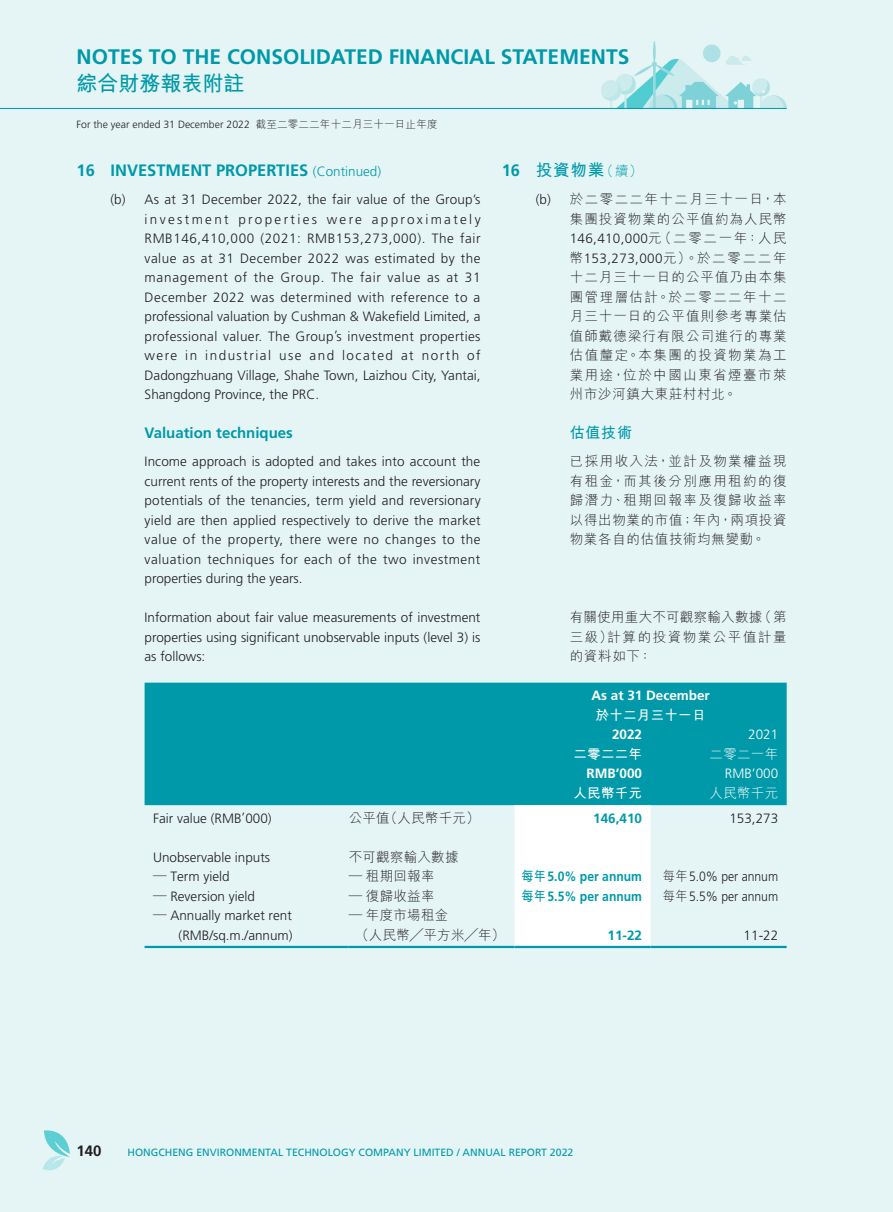
<style>
.page{position:relative;width:893px;height:1212px;background:#e5f5f6}
.page>*{position:absolute;margin:0;border:0;box-sizing:border-box;transform-origin:0 0}
.t1{font:700 21px "Frutiger LT Std";color:#0099a9}
.t2{font:700 21px "M Hei HK";color:#0099a9}
.t3{font:700 16.5px "Frutiger LT Std";color:#0099a9}
.t4{font:700 16.5px "M Hei HK";color:#0099a9}
.t5{font:700 15px "Frutiger LT Std";color:#0099a9}
.t6{font:700 15px "M Hei HK";color:#0099a9}
.t7{font:700 15px "Frutiger LT Std";color:#231f20}
.t8{font:300 13.5px/19.5px "Frutiger LT Std";color:#231f20;text-align:justify}
.t9{font:300 13.5px/19.5px "M Hei HK";letter-spacing:.075em;color:#231f20;text-align:justify}
.t10{font:300 13.5px/19.5px "Frutiger LT Std";letter-spacing:.025em;color:#231f20}
.t11{font:300 13.5px/19.5px "M Hei HK";letter-spacing:.02em;color:#231f20}
.t12{font:700 13.5px "Frutiger LT Std";color:#0099a9;scale:.9 1}
.t13{font:300 13.5px "Frutiger LT Std";color:#231f20;scale:.9 1}
.t14{font:700 13.5px "Frutiger LT Std";color:#fff}
.t15{font:700 13.5px "M Hei HK";letter-spacing:.02em;color:#fff}
.t16{font:700 13.5px "Frutiger LT Std";color:#0099a9}
.t17{font:300 13.5px "Frutiger LT Std";color:#fff}
.t18{font:300 13.5px "M Hei HK";letter-spacing:.02em;color:#fff}
.t19{font:10.5px "Frutiger LT Std";color:#0099a9}
.t20{font:300 10.5px "Frutiger LT Std";color:#231f20}
.s1{font-family:"M Hei HK"}
.s2{font-family:"Frutiger LT Std"}
.s3{font-weight:300;font-size:13.5px}
</style>
<div class="page">
<img style="left:601px;top:41px;width:186px;height:67px">
<hr style="left:0;top:108px;width:787px;height:1px;background:#0099a9">
<svg style="left:43px;top:1130px;width:27px;height:41px"></svg>
<div style="left:145px;top:683px;width:642px;height:122px;background:#0099a9"></div>
<div style="left:514px;top:805px;width:137px;height:141px;background:#fff"></div>
<hr style="left:145px;top:946px;width:204px;height:2px;background:#0099a9">
<hr style="left:349px;top:946px;width:165px;height:2px;background:#0099a9">
<hr style="left:514px;top:946px;width:137px;height:2px;background:#0099a9">
<hr style="left:651px;top:946px;width:136px;height:2px;background:#0099a9">
<h1 class="t1" style="left:77px;top:45px;width:554px">NOTES TO THE CONSOLIDATED FINANCIAL STATEMENTS</h1>
<h1 class="t2" style="left:77px;top:68px;width:169px">綜合財務報表附註</h1>
<p class="t20" style="left:77px;top:119px;width:362px">For the year ended 31 December 2022 <span class="s1">截至二零二二年十二月三十一日止年度</span></p>
<p class="t4" style="left:502px;top:158px;width:142px"><span class="s2">16</span> 投資物業<span class="s3">（續）</span></p>
<p class="t9" style="left:536px;top:189px;width:252px;text-align:right"><span class="s2">(b)</span> 於二零二二年十二月三十一日，本集團投資物業的公平值約為人民幣</p>
<p class="t10" style="left:570px;top:229px;width:218px">146,410,000<span class="s1">元（二零二一年：人民幣</span>153,273,000<span class="s1">元）。於二零二二年</span></p>
<p class="t9" style="left:570px;top:267px;width:218px">十二月三十一日的公平值乃由本集團管理層估計。於二零二二年十二月三十一日的公平值則參考專業估值師戴德梁行有限公司進行的專業估值釐定。本集團的投資物業為工業用途，位於中國山東省煙臺市萊州市沙河鎮大東莊村村北。</p>
<p class="t6" style="left:570px;top:422px;width:64px">估值技術</p>
<p class="t9" style="left:570px;top:451px;width:218px">已採用收入法，並計及物業權益現有租金，而其後分別應用租約的復歸潛力、租期回報率及復歸收益率以得出物業的市值；年內，兩項投資物業各自的估值技術均無變動。</p>
<p class="t3" style="left:77px;top:161px;width:306px">16 INVESTMENT PROPERTIES <span class="s3">(Continued)</span></p>
<p class="t8" style="left:145px;top:190px;width:338px;text-indent:-34px">(b) As at 31 December 2022, the fair value of the Group’s investment properties were approximately RMB146,410,000 (2021: RMB153,273,000). The fair value as at 31 December 2022 was estimated by the management of the Group. The fair value as at 31<br>December 2022 was determined with reference to a professional valuation by Cushman &amp; Wakefield Limited, a professional valuer. The Group’s investment properties were in industrial use and located at north of Dadongzhuang Village, Shahe Town, Laizhou City, Yantai, Shangdong Province, the PRC.</p>
<p class="t5" style="left:145px;top:424px;width:150px">Valuation techniques</p>
<p class="t8" style="left:145px;top:452px;width:338px">Income approach is adopted and takes into account the current rents of the property interests and the reversionary potentials of the tenancies, term yield and reversionary yield are then applied respectively to derive the market value of the property, there were no changes to the valuation techniques for each of the two investment properties during the years.</p>
<p class="t8" style="left:145px;top:608px;width:337px">Information about fair value measurements of investment properties using significant unobservable inputs (level 3) is as follows:</p>
<p class="t9" style="left:570px;top:607px;width:218px">有關使用重大不可觀察輸入數據（第三級）計算的投資物業公平值計量的資料如下：</p>
<p class="t14" style="left:591px;top:688px;width:120px">As at 31 December</p>
<p class="t15" style="left:596px;top:705px;width:111px">於十二月三十一日</p>
<p class="t14" style="left:612px;top:727px;width:32px">2022</p>
<p class="t17" style="left:748px;top:727px;width:32px">2021</p>
<p class="t15" style="left:573px;top:744px;width:70px">二零二二年</p>
<p class="t18" style="left:710px;top:747px;width:70px">二零二一年</p>
<p class="t14" style="left:587px;top:766px;width:57px">RMB’000</p>
<p class="t17" style="left:725px;top:766px;width:55px">RMB’000</p>
<p class="t15" style="left:573px;top:783px;width:70px">人民幣千元</p>
<p class="t18" style="left:710px;top:786px;width:70px">人民幣千元</p>
<p class="t8" style="left:153px;top:809px;width:120px">Fair value (RMB’000)</p>
<p class="t11" style="left:349px;top:808px;width:132px">公平值（人民幣千元）</p>
<p class="t16" style="left:593px;top:810px;width:50px">146,410</p>
<p class="t8" style="left:729px;top:809px;width:50px">153,273</p>
<p class="t8" style="left:153px;top:848px;width:119px">Unobservable inputs</p>
<p class="t11" style="left:349px;top:847px;width:111px">不可觀察輸入數據</p>
<p class="t8" style="left:153px;top:867px;width:78px"><span class="s1">—</span> Term yield</p>
<p class="t9" style="left:349px;top:866px;width:87px">— 租期回報率</p>
<p class="t12" style="left:521px;top:869px;width:135px"><span class="s1">每年</span>5.0% per annum</p>
<p class="t13" style="left:663px;top:869px;width:129px"><span class="s1">每年</span>5.0% per annum</p>
<p class="t8" style="left:153px;top:887px;width:104px"><span class="s1">—</span> Reversion yield</p>
<p class="t9" style="left:349px;top:886px;width:87px">— 復歸收益率</p>
<p class="t12" style="left:521px;top:888px;width:135px"><span class="s1">每年</span>5.5% per annum</p>
<p class="t13" style="left:663px;top:889px;width:129px"><span class="s1">每年</span>5.5% per annum</p>
<p class="t8" style="left:153px;top:906px;width:141px;text-align:right"><span class="s1">—</span> Annually market rent (RMB/sq.m./annum)</p>
<p class="t11" style="left:355px;top:905px;width:151px;text-indent:-7px">— 年度市場租金<br>（人民幣╱平方米╱年）</p>
<p class="t16" style="left:608px;top:927px;width:36px">11-22</p>
<p class="t8" style="left:744px;top:926px;width:36px">11-22</p>
<p class="t7" style="left:77px;top:1142px;width:27px">140</p>
<p class="t19" style="left:128px;top:1146px;width:447px">HONGCHENG ENVIRONMENTAL TECHNOLOGY COMPANY LIMITED / ANNUAL REPORT 2022</p>
</div>
